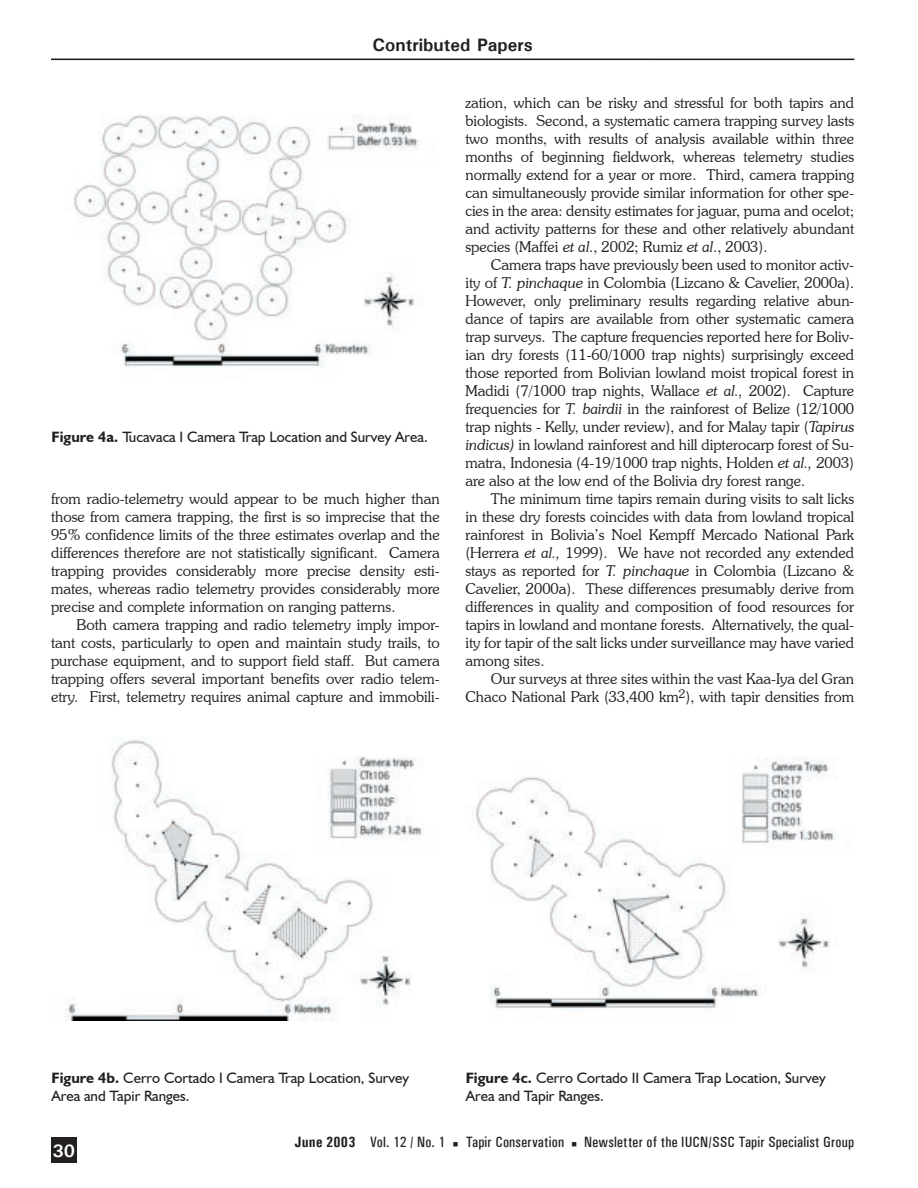
<style>
.page{position:relative;width:918px;height:1188px;background:#fff}
.page>*{position:absolute;margin:0;border:0;box-sizing:border-box;transform-origin:0 0}
.t1{font:700 18px "Univers";letter-spacing:.005em;color:#231f20}
.t2{font:700 18px "Univers";color:#fff}
.t3{font:300 15px/18px "Souvenir IT Cby BT";color:#231f20;text-align:justify}
.t4{font:15px/18px "Humanist 521 BT";color:#231f20}
.t5{font:500 condensed 15px "Univers";letter-spacing:.015em;color:#231f20}
.s1{font-weight:700}
.s2{font-style:italic}
</style>
<div class="page">
<div style="left:51px;top:1137px;width:26px;height:25px;background:#231f20"></div>
<img style="left:74px;top:115px;width:349px;height:252px">
<img style="left:64px;top:740px;width:359px;height:281px">
<img style="left:475px;top:757px;width:363px;height:252px">
<hr style="left:51px;top:59px;width:803px;height:1px;background:#231f20">
<p class="t1" style="left:372px;top:33px;width:162px">Contributed Papers</p>
<p class="t4" style="left:52px;top:428px;width:378px"><span class="s1">Figure 4a.</span> Tucavaca I Camera Trap Location and Survey Area.</p>
<p class="t3" style="left:51px;top:490px;width:390px">from radio-telemetry would appear to be much higher than those from camera trapping, the first is so imprecise that the 95% confidence limits of the three estimates overlap and the differences therefore are not statistically significant. Camera trapping provides considerably more precise density esti&shy;mates, whereas radio telemetry provides considerably more precise and complete information on ranging patterns.</p>
<p class="t3" style="left:51px;top:616px;width:390px;text-indent:26px">Both camera trapping and radio telemetry imply impor&shy;tant costs, particularly to open and maintain study trails, to purchase equipment, and to support field staff. But camera trapping offers several important benefits over radio telem&shy;etry. First, telemetry requires animal capture and immobili-</p>
<p class="t3" style="left:465px;top:94px;width:390px">zation, which can be risky and stressful for both tapirs and biologists. Second, a systematic camera trapping survey lasts two months, with results of analysis available within three months of beginning fieldwork, whereas telemetry studies normally extend for a year or more. Third, camera trapping can simultaneously provide similar information for other spe&shy;cies in the area: density estimates for jaguar, puma and ocelot; and activity patterns for these and other relatively abundant species (Maffei <span class="s2">et al</span>., 2002; Rumiz <span class="s2">et al</span>., 2003).</p>
<p class="t3" style="left:465px;top:256px;width:390px;text-indent:26px">Camera traps have previously been used to monitor activ&shy;ity of <span class="s2">T. pinchaque</span> in Colombia (Lizcano &amp; Cavelier, 2000a).<br>However, only preliminary results regarding relative abun&shy;dance of tapirs are available from other systematic camera trap surveys. The capture frequencies reported here for Boliv&shy;ian dry forests (11-60/1000 trap nights) surprisingly exceed those reported from Bolivian lowland moist tropical forest in Madidi (7/1000 trap nights, Wallace <span class="s2">et al.,</span> 2002). Capture frequencies for <span class="s2">T. bairdii</span> in the rainforest of Belize (12/1000 trap nights - Kelly, under review), and for Malay tapir (<span class="s2">Tapirus indicus)</span> in lowland rainforest and hill dipterocarp forest of Su&shy;matra, Indonesia (4-19/1000 trap nights, Holden <span class="s2">et al.,</span> 2003) are also at the low end of the Bolivia dry forest range.</p>
<p class="t3" style="left:465px;top:490px;width:390px;text-indent:26px">The minimum time tapirs remain during visits to salt licks in these dry forests coincides with data from lowland tropical rainforest in Bolivia’s Noel Kempff Mercado National Park (Herrera <span class="s2">et al.,</span> 1999). We have not recorded any extended stays as reported for <span class="s2">T. pinchaque</span> in Colombia (Lizcano &amp; Cavelier, 2000a). These differences presumably derive from differences in quality and composition of food resources for tapirs in lowland and montane forests. Alternatively, the qual&shy;ity for tapir of the salt licks under surveillance may have varied among sites.</p>
<p class="t3" style="left:465px;top:670px;width:390px;text-align:right">Our surveys at three sites within the vast Kaa-Iya del Gran<br>Chaco National Park (33,400 km<sup>2</sup>), with tapir densities from</p>
<p class="t4" style="left:52px;top:1068px;width:359px"><span class="s1">Figure 4b.</span> Cerro Cortado I Camera Trap Location, Survey<br>Area and Tapir Ranges.</p>
<p class="t4" style="left:466px;top:1068px;width:361px"><span class="s1">Figure 4c.</span> Cerro Cortado II Camera Trap Location, Survey<br>Area and Tapir Ranges.</p>
<p class="t2" style="left:52px;top:1139px;width:24px">30</p>
<p class="t5" style="left:295px;top:1133px;width:561px"><span class="s1">June 2003</span> Vol. 12 / No. 1 ■ Tapir Conservation ■ Newsletter of the IUCN/SSC Tapir Specialist Group</p>
</div>
